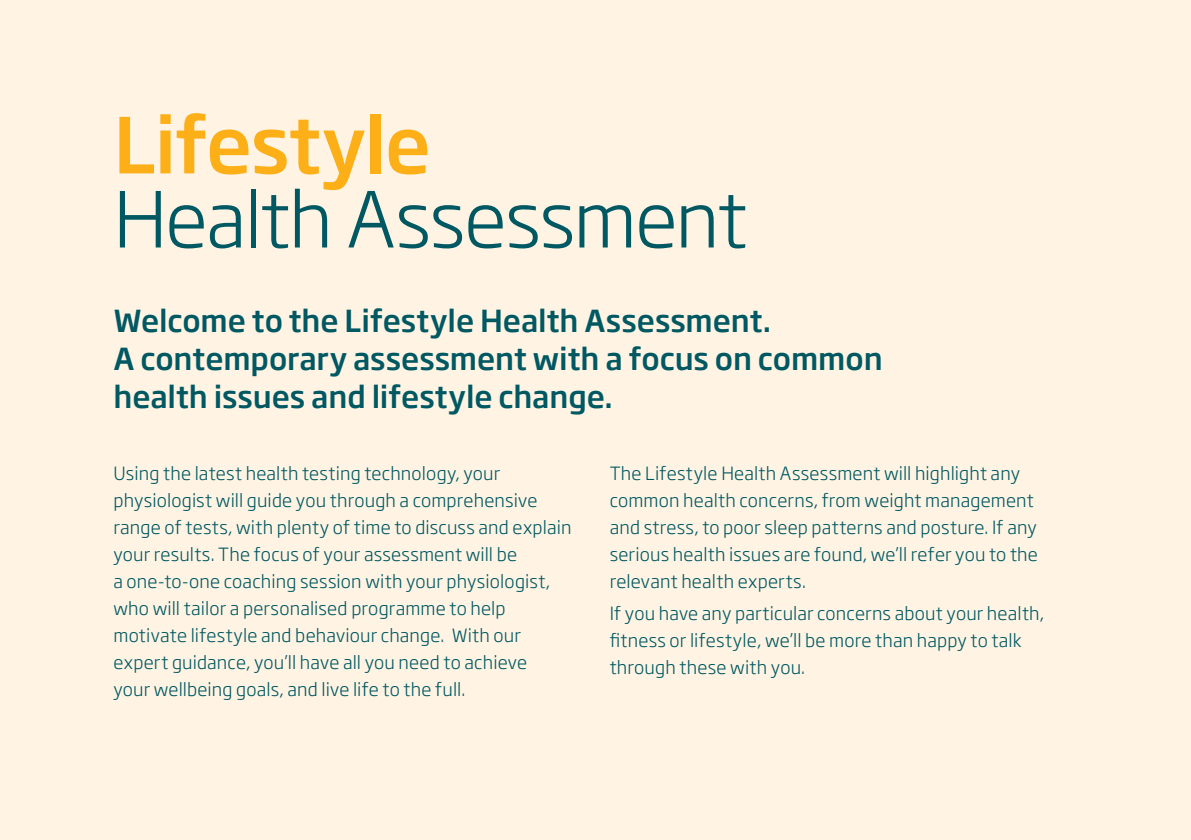
<style>
.page{position:relative;width:1191px;height:840px;background:#fff}
.page>*{position:absolute;margin:0;border:0;box-sizing:border-box;transform-origin:0 0}
.t1{font:300 76px "Soho Gothic Pro";letter-spacing:-.02em;color:#005862}
.t2{font:500 76px "Soho Gothic Pro";letter-spacing:-.02em;color:#fcaf17}
.t3{font:500 30px/38px "Soho Gothic Pro";letter-spacing:-.005em;color:#005862}
.t4{font:300 18px/27px "Soho Gothic Pro";letter-spacing:.01em;color:#005862}
</style>
<div class="page">
<div style="left:0;top:0;width:1191px;height:839px;background:#fff4e3"></div>
<h1 class="t2" style="left:113px;top:85px;width:319px">Lifestyle</h1>
<h1 class="t1" style="left:113px;top:160px;width:635px">Health Assessment</h1>
<h2 class="t3" style="left:113px;top:299px;width:770px">Welcome to the Lifestyle Health Assessment.<br>A contemporary assessment with a focus on common health issues and lifestyle change.</h2>
<p class="t4" style="left:113px;top:458px;width:459px">Using the latest health testing technology, your physiologist will guide you through a comprehensive range of tests, with plenty of time to discuss and explain your results. The focus of your assessment will be<br>a one-to-one coaching session with your physiologist, who will tailor a personalised programme to help motivate lifestyle and behaviour change. With our expert guidance, you’ll have all you need to achieve<br>your wellbeing goals, and live life to the full.</p>
<p class="t4" style="left:609px;top:458px;width:430px">The Lifestyle Health Assessment will highlight any common health concerns, from weight management and stress, to poor sleep patterns and posture. If any serious health issues are found, we’ll refer you to the relevant health experts.</p>
<p class="t4" style="left:609px;top:598px;width:436px">If you have any particular concerns about your health, fitness or lifestyle, we’ll be more than happy to talk through these with you.</p>
</div>
